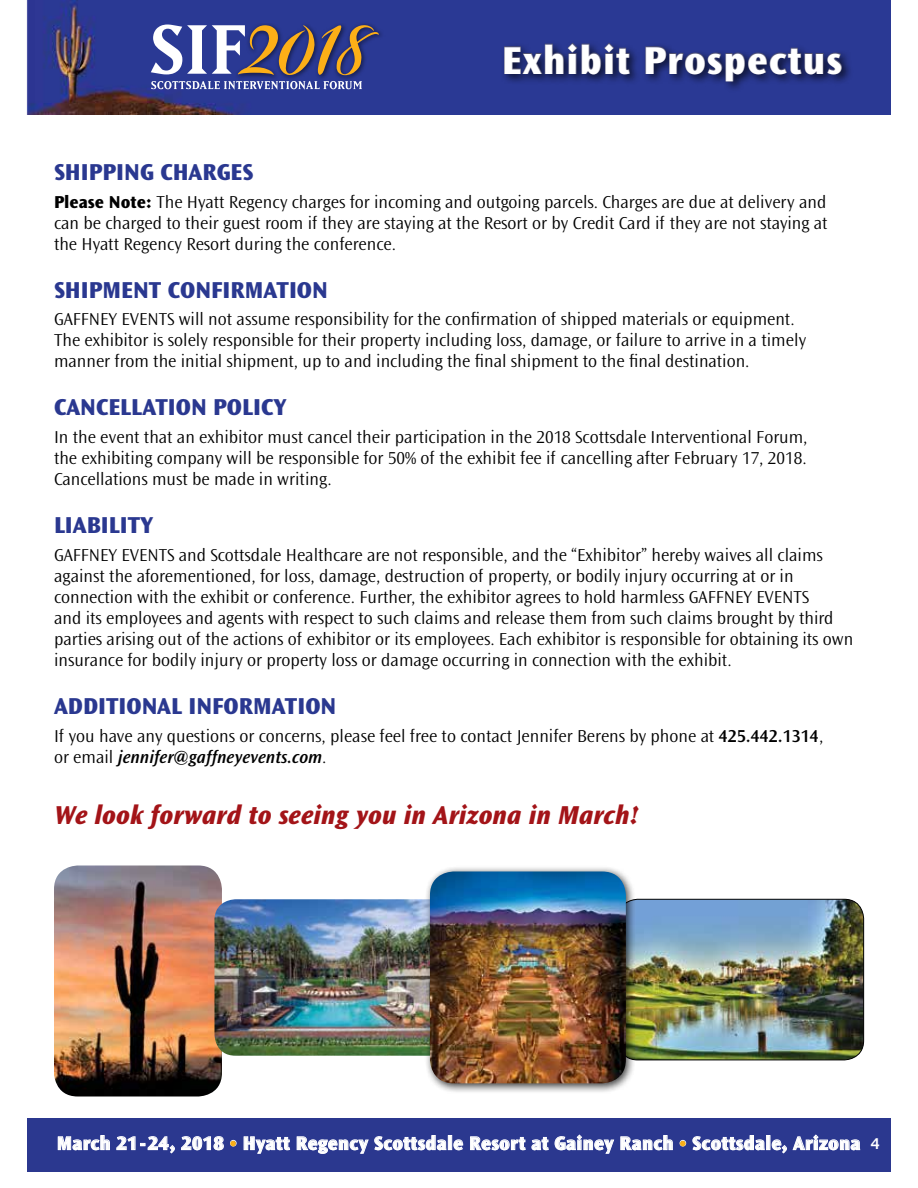
<style>
.page{position:relative;width:918px;height:1188px;background:#fff}
.page>*{position:absolute;margin:0;border:0;box-sizing:border-box;transform-origin:0 0}
.t1{font:800 40.5px "Ocean Sans Std";letter-spacing:.025em;color:#fff}
.t2{font:italic 800 27px "Ocean Sans Std";color:#a31418}
.t3{font:800 24px "Ocean Sans Std";color:#2a3890}
.t4{font:800 19.5px "Ocean Sans Std";letter-spacing:.02em;color:#fff}
.t5{font:300 18px/21px "Ocean Sans Std";color:#000}
.s1{font-weight:800}
.s2{font-weight:600}
.s3{font-weight:600;font-style:italic}
.s4{color:#fcaf17}
.s5{font-family:"Lucida Sans";font-weight:600;font-size:15px}
</style>
<div class="page">
<div style="left:27px;top:1118px;width:864px;height:53px;background:#2b388f"></div>
<svg style="left:58px;top:1135px;width:52px;height:16px"></svg>
<svg style="left:116px;top:1136px;width:59px;height:18px"></svg>
<svg style="left:181px;top:1136px;width:43px;height:15px"></svg>
<svg style="left:230px;top:1140px;width:6px;height:6px"></svg>
<svg style="left:243px;top:1136px;width:47px;height:18px"></svg>
<svg style="left:296px;top:1135px;width:151px;height:19px"></svg>
<div style="left:448px;top:1135px;width:4px;height:15px;border:1px solid #fff"></div>
<svg style="left:453px;top:1139px;width:11px;height:12px"></svg>
<svg style="left:470px;top:1134px;width:144px;height:20px"></svg>
<svg style="left:620px;top:1135px;width:53px;height:16px"></svg>
<svg style="left:680px;top:1140px;width:6px;height:6px"></svg>
<svg style="left:692px;top:1135px;width:73px;height:16px"></svg>
<svg style="left:771px;top:1139px;width:16px;height:15px"></svg>
<svg style="left:793px;top:1134px;width:67px;height:17px"></svg>
<img style="left:26px;top:0;width:864px;height:115px">
<img style="left:233px;top:24px;width:99px;height:57px">
<svg style="left:151px;top:81px;width:211px;height:9px;background:#747eb9"></svg>
<img style="left:274px;top:21px;width:48px;height:62px">
<img style="left:332px;top:20px;width:54px;height:62px">
<svg style="left:151px;top:25px;width:228px;height:50px"></svg>
<img style="left:54px;top:866px;width:168px;height:230px">
<img style="left:636px;top:899px;width:228px;height:161px">
<div style="left:618px;top:899px;width:246px;height:161px;border:1px solid #000;border-radius:20px"></div>
<img style="left:214px;top:899px;width:210px;height:157px">
<div style="left:424px;top:865px;width:212px;height:229px;background:#000;opacity:.75"></div>
<img style="left:430px;top:871px;width:196px;height:212px">
<div style="left:500px;top:40px;width:353px;height:53px;background:#000;opacity:.75"></div>
<svg style="left:504px;top:43px;width:126px;height:32px;background:#272f6a"></svg>
<svg style="left:645px;top:46px;width:197px;height:36px;background:#262f6f"></svg>
<h1 class="t1" style="left:502px;top:37px;width:342px">Exhibit Prospectus</h1>
<h3 class="t3" style="left:54px;top:158px;width:201px">SHIPPING CHARGES</h3>
<p class="t5" style="left:54px;top:191px;width:775px;text-align:justify"><span class="s1">Please Note:</span> The Hyatt Regency charges for incoming and outgoing parcels. Charges are due at delivery and can be charged to their guest room if they are staying at the Resort or by Credit Card if they are not staying at the Hyatt Regency Resort during the conference.</p>
<h3 class="t3" style="left:54px;top:276px;width:276px">SHIPMENT CONFIRMATION</h3>
<p class="t5" style="left:54px;top:309px;width:754px">GAFFNEY EVENTS will not assume responsibility for the confirmation of shipped materials or equipment.<br>The exhibitor is solely responsible for their property including loss, damage, or failure to arrive in a timely manner from the initial shipment, up to and including the final shipment to the final destination.</p>
<h3 class="t3" style="left:54px;top:394px;width:234px">CANCELLATION POLICY</h3>
<p class="t5" style="left:54px;top:427px;width:755px;text-align:justify">In the event that an exhibitor must cancel their participation in the 2018 Scottsdale Interventional Forum, the exhibiting company will be responsible for 50% of the exhibit fee if cancelling after February 17, 2018.<br>Cancellations must be made in writing.</p>
<h3 class="t3" style="left:54px;top:512px;width:101px">LIABILITY</h3>
<p class="t5" style="left:54px;top:545px;width:801px">GAFFNEY EVENTS and Scottsdale Healthcare are not responsible, and the “Exhibitor” hereby waives all claims against the aforementioned, for loss, damage, destruction of property, or bodily injury occurring at or in connection with the exhibit or conference. Further, the exhibitor agrees to hold harmless GAFFNEY EVENTS<br>and its employees and agents with respect to such claims and release them from such claims brought by third parties arising out of the actions of exhibitor or its employees. Each exhibitor is responsible for obtaining its own insurance for bodily injury or property loss or damage occurring in connection with the exhibit.</p>
<h3 class="t3" style="left:54px;top:692px;width:284px">ADDITIONAL INFORMATION</h3>
<p class="t5" style="left:54px;top:725px;width:771px">If you have any questions or concerns, please feel free to contact Jennifer Berens by phone at <span class="s2">425.442.1314</span>, or email <span class="s3">jennifer@gaffneyevents.com</span>.</p>
<h2 class="t2" style="left:54px;top:800px;width:586px">We look forward to seeing you in Arizona in March!</h2>
<p class="t4" style="left:57px;top:1132px;width:825px">March 21-24, 2018 <span class="s4">•</span> Hyatt Regency Scottsdale Resort at Gainey Ranch <span class="s4">•</span> Scottsdale, Arizona <span class="s5">4</span></p>
</div>
